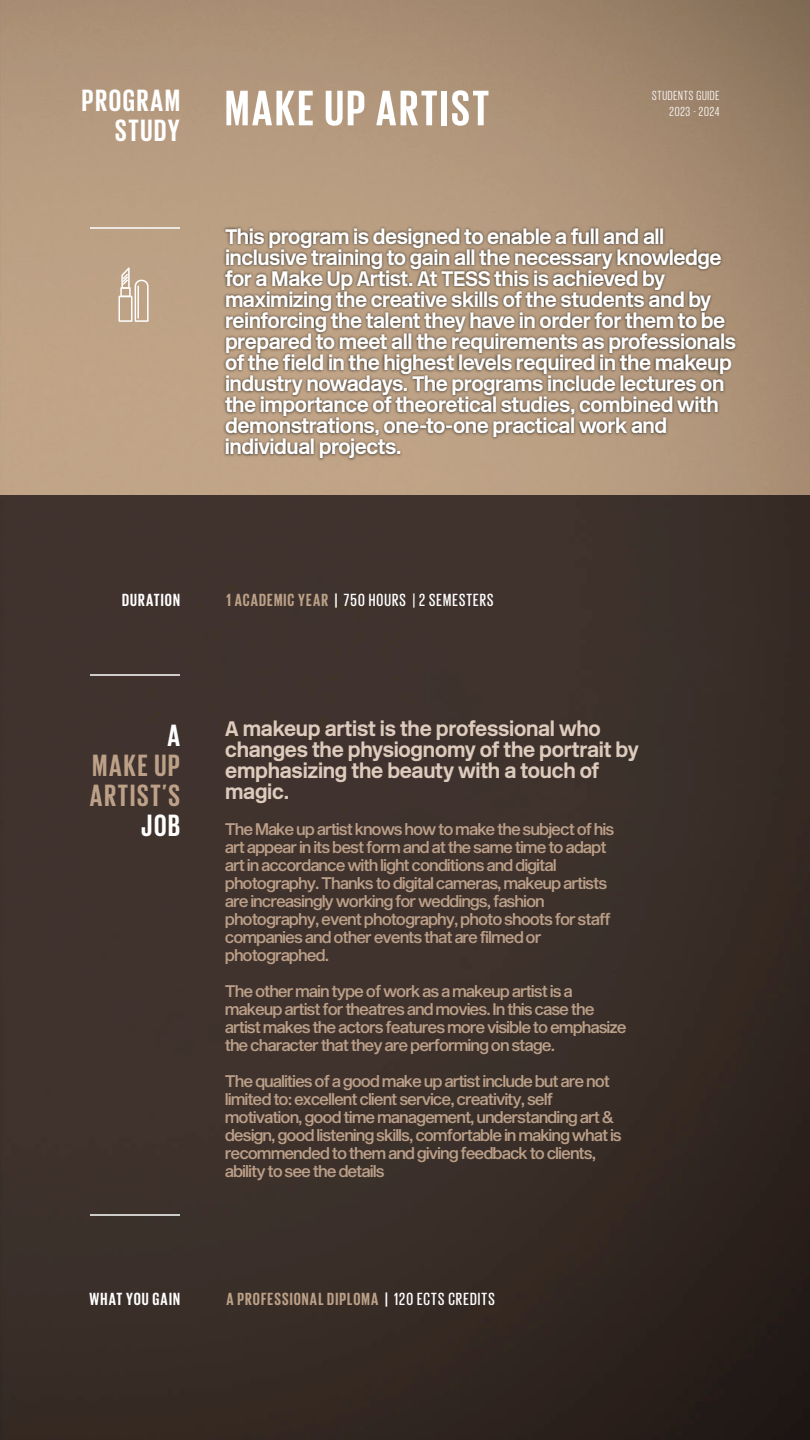
<style>
.page{position:relative;width:810px;height:1440px;background:#fff}
.page>*{position:absolute;margin:0;border:0;box-sizing:border-box;transform-origin:0 0}
.t1{font:700 51px "Giorgio Sans";letter-spacing:.055em;color:#fff}
.t2{font:700 31.5px/30px "Giorgio Sans";letter-spacing:.055em;color:#fff;text-align:right}
.t3{font:700 31.5px/30px "Giorgio Sans";letter-spacing:.06em;color:#bca188}
.t4{font:700 21px/21px "New Rail Alphabet";letter-spacing:-.025em;color:#fff}
.t5{font:700 21px/21px "New Rail Alphabet";letter-spacing:-.015em;color:#ddcbbd}
.t6{font:700 18px "Giorgio Sans";letter-spacing:.06em;color:#bca188}
.t7{font:500 18px "Giorgio Sans";letter-spacing:.06em;color:#fff}
.t8{font:700 18px "Giorgio Sans";letter-spacing:.06em;color:#fff}
.t9{font:16.5px/18px "Sequel Sans Medium Disp";letter-spacing:-.02em;color:#bb9f88}
.t10{font:13.5px "Giorgio Sans";letter-spacing:.06em;color:#fff}
.s1{font-weight:700;color:#bca188}
.s2{font-weight:700}
.s3{color:#fff}
.s4{font-weight:500;color:#fff}
</style>
<div class="page">
<img style="left:0;top:0;width:810px;height:1440px">
<hr style="left:90px;top:227px;width:90px;height:2px;background:#fff">
<hr style="left:90px;top:674px;width:90px;height:2px;background:#fff">
<img style="left:220px;top:221px;width:524px;height:279px">
<hr style="left:90px;top:1214px;width:90px;height:2px;background:#fff">
<div style="left:119px;top:296px;width:14px;height:26px;border:2px solid #fff"></div>
<div style="left:120px;top:287px;width:11px;height:10px;border:2px solid #fff"></div>
<svg style="left:121px;top:264px;width:28px;height:59px;background:#cbb69f"></svg>
<hr style="left:137px;top:286px;width:2px;height:32px;background:#fff">
<h2 class="t2" style="left:82px;top:85px;width:99px">PROGRAM<br>STUDY</h2>
<h1 class="t1" style="left:225px;top:82px;width:265px">MAKE UP ARTIST</h1>
<p class="t10" style="left:652px;top:89px;width:69px">STUDENTS GUIDE</p>
<p class="t10" style="left:670px;top:105px;width:52px">2023 - 2024</p>
<p class="t4" style="left:225px;top:226px;width:513px">This program is designed to enable a full and all inclusive training to gain all the necessary knowledge for a Make Up Artist. At TESS this is achieved by maximizing the creative skills of the students and by reinforcing the talent they have in order for them to be prepared to meet all the requirements as professionals of the field in the highest levels required in the makeup industry nowadays. The programs include lectures on the importance of theoretical studies, combined with demonstrations, one-to-one practical work and individual projects.</p>
<p class="t8" style="left:122px;top:590px;width:59px">DURATION</p>
<h2 class="t2" style="left:167px;top:720px;width:14px">A</h2>
<h2 class="t3" style="left:90px;top:750px;width:92px">MAKE UP<br>ARTIST’S</h2>
<h2 class="t2" style="left:141px;top:810px;width:40px">JOB</h2>
<p class="t7" style="left:226px;top:591px;width:269px"><span class="s1">1 ACADEMIC YEAR</span> <span class="s2">|</span> 750 HOURS | 2 SEMESTERS</p>
<p class="t5" style="left:225px;top:718px;width:415px">A makeup artist is the professional who changes the physiognomy of the portrait by emphasizing the beauty with a touch of magic.</p>
<p class="t9" style="left:225px;top:820px;width:390px">The Make up artist knows how to make the subject of his art appear in its best form and at the same time to adapt art in accordance with light conditions and digital photography. Thanks to digital cameras, makeup artists are increasingly working for weddings, fashion photography, event photography, photo shoots for staff companies and other events that are filmed or photographed.</p>
<p class="t9" style="left:225px;top:982px;width:403px">The other main type of work as a makeup artist is a makeup artist for theatres and movies. In this case the artist makes the actors features more visible to emphasize the character that they are performing on stage.</p>
<p class="t9" style="left:225px;top:1072px;width:398px">The qualities of a good make up artist include but are not limited to: excellent client service, creativity, self motivation, good time management, understanding art &amp; design, good listening skills, comfortable in making what is recommended to them and giving feedback to clients, ability to see the details</p>
<p class="t8" style="left:90px;top:1290px;width:92px">WHAT YOU GAIN</p>
<p class="t6" style="left:226px;top:1290px;width:270px">A PROFESSIONAL DIPLOMA <span class="s3">|</span> <span class="s4">120 ECTS CREDITS</span></p>
</div>
